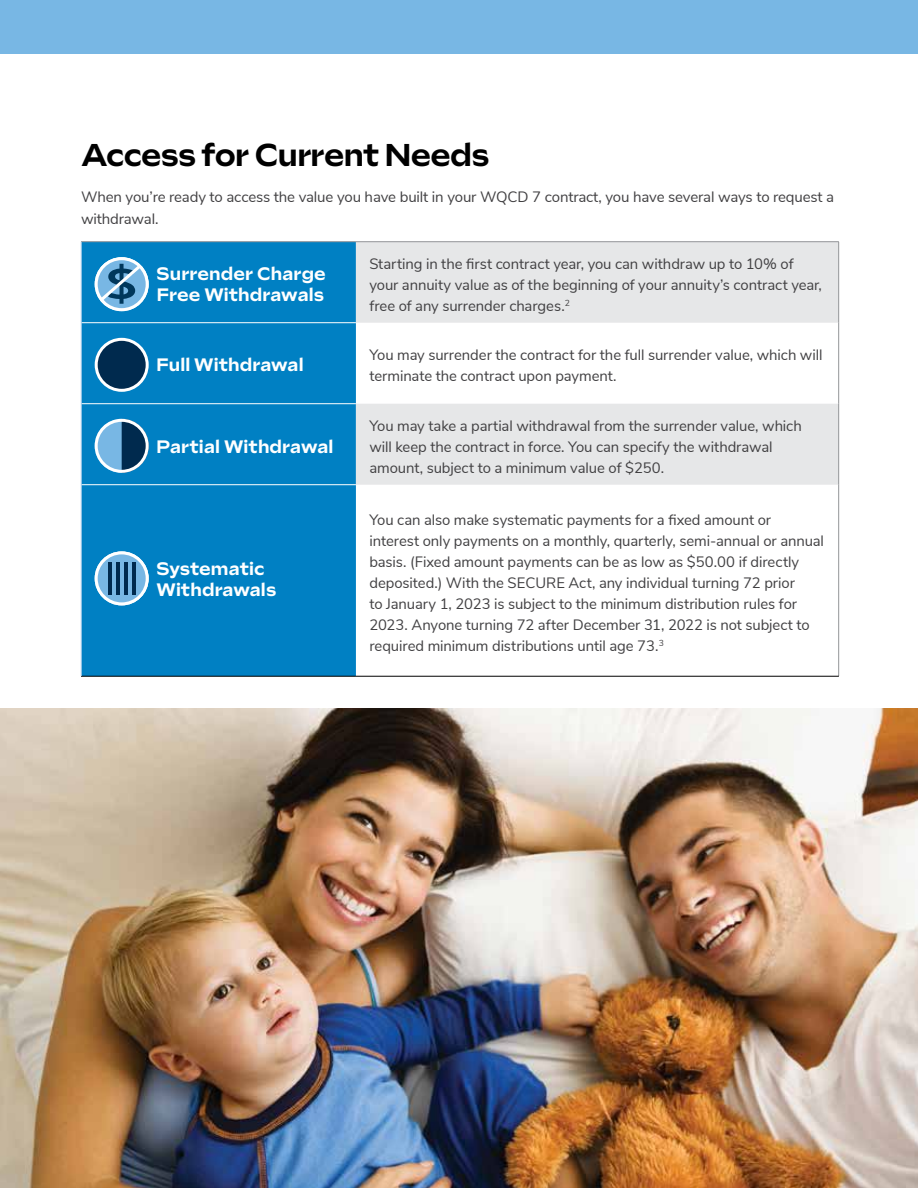
<style>
.page{position:relative;width:918px;height:1188px;background:#fff}
.page>*{position:absolute;margin:0;border:0;box-sizing:border-box;transform-origin:0 0}
.t1{font:300 31.5px "Sculpin Var Roman";letter-spacing:-.02em;color:#000}
.t2{font:300 18px/21px "Sculpin Var Roman";letter-spacing:.005em;color:#fff}
.t3{font:15px/21px "Nunito Sans";letter-spacing:-.005em;color:#414042}
</style>
<div class="page">
<div style="left:0;top:0;width:918px;height:54px;background:#78b7e4"></div>
<div style="left:82px;top:242px;width:274px;height:434px;background:#0080c3"></div>
<svg style="left:356px;top:242px;width:482px;height:243px;fill:#e6e7e8"></svg>
<hr style="left:81px;top:322px;width:275px;height:1px;background:#fff">
<hr style="left:81px;top:403px;width:275px;height:1px;background:#fff">
<hr style="left:81px;top:484px;width:275px;height:1px;background:#fff">
<hr style="left:81px;top:241px;width:275px;height:1px;background:#939598">
<hr style="left:356px;top:241px;width:483px;height:1px;background:#939598">
<hr style="left:838px;top:242px;width:1px;height:81px;background:#939598">
<hr style="left:838px;top:323px;width:1px;height:81px;background:#939598">
<hr style="left:838px;top:404px;width:1px;height:81px;background:#939598">
<hr style="left:838px;top:485px;width:1px;height:191px;background:#939598">
<hr style="left:81px;top:676px;width:275px;height:1px;background:#000">
<hr style="left:356px;top:676px;width:483px;height:1px;background:#000">
<hr style="left:81px;top:242px;width:1px;height:81px;background:#bad6f0">
<hr style="left:81px;top:323px;width:1px;height:81px;background:#bad6f0">
<hr style="left:81px;top:404px;width:1px;height:81px;background:#bad6f0">
<hr style="left:81px;top:485px;width:1px;height:191px;background:#bad6f0">
<svg style="left:96px;top:259px;width:51px;height:51px"></svg>
<div style="left:95px;top:257px;width:54px;height:54px;border:3px solid #fff;border-radius:50%"></div>
<svg style="left:97px;top:263px;width:46px;height:41px;background:#6ca1c5"></svg>
<div style="left:96px;top:339px;width:51px;height:51px;background:#002a4e;border-radius:50%"></div>
<div style="left:95px;top:338px;width:54px;height:54px;border:3px solid #fff;border-radius:50%"></div>
<svg style="left:95px;top:419px;width:54px;height:54px"></svg>
<svg style="left:122px;top:419px;width:27px;height:54px"></svg>
<div style="left:95px;top:419px;width:54px;height:54px;border:3px solid #fff;border-radius:50%"></div>
<div style="left:96px;top:553px;width:51px;height:51px;background:#78b7e4;border-radius:50%"></div>
<div style="left:95px;top:551px;width:54px;height:54px;border:3px solid #fff;border-radius:50%"></div>
<hr style="left:108px;top:562px;width:3px;height:33px;background:#002a4e">
<hr style="left:116px;top:562px;width:4px;height:33px;background:#002a4e">
<hr style="left:124px;top:562px;width:4px;height:33px;background:#002a4e">
<hr style="left:132px;top:562px;width:4px;height:33px;background:#002a4e">
<img style="left:0;top:709px;width:918px;height:479px">
<h1 class="t1" style="left:81px;top:137px;width:410px">Access for Current Needs</h1>
<p class="t3" style="left:81px;top:184px;width:755px;line-height:22.5px">When you’re ready to access the value you have built in your WQCD 7 contract, you have several ways to request a withdrawal.</p>
<p class="t2" style="left:157px;top:263px;width:171px">Surrender Charge<br>Free Withdrawals</p>
<p class="t3" style="left:369px;top:252px;width:454px">Starting in the first contract year, you can withdraw up to 10% of your annuity value as of the beginning of your annuity’s contract year, free of any surrender charges.<sup>2</sup></p>
<p class="t2" style="left:157px;top:354px;width:149px">Full Withdrawal</p>
<p class="t3" style="left:369px;top:344px;width:455px">You may surrender the contract for the full surrender value, which will terminate the contract upon payment.</p>
<p class="t2" style="left:157px;top:437px;width:178px">Partial Withdrawal</p>
<p class="t2" style="left:157px;top:559px;width:121px">Systematic<br>Withdrawals</p>
<p class="t3" style="left:369px;top:414px;width:434px">You may take a partial withdrawal from the surrender value, which will keep the contract in force. You can specify the withdrawal amount, subject to a minimum value of $250.</p>
<p class="t3" style="left:369px;top:508px;width:456px">You can also make systematic payments for a fixed amount or interest only payments on a monthly, quarterly, semi-annual or annual basis. (Fixed amount payments can be as low as $50.00 if directly deposited.) With the SECURE Act, any individual turning 72 prior<br>to January 1, 2023 is subject to the minimum distribution rules for 2023. Anyone turning 72 after December 31, 2022 is not subject to required minimum distributions until age 73.<sup>3</sup></p>
</div>
